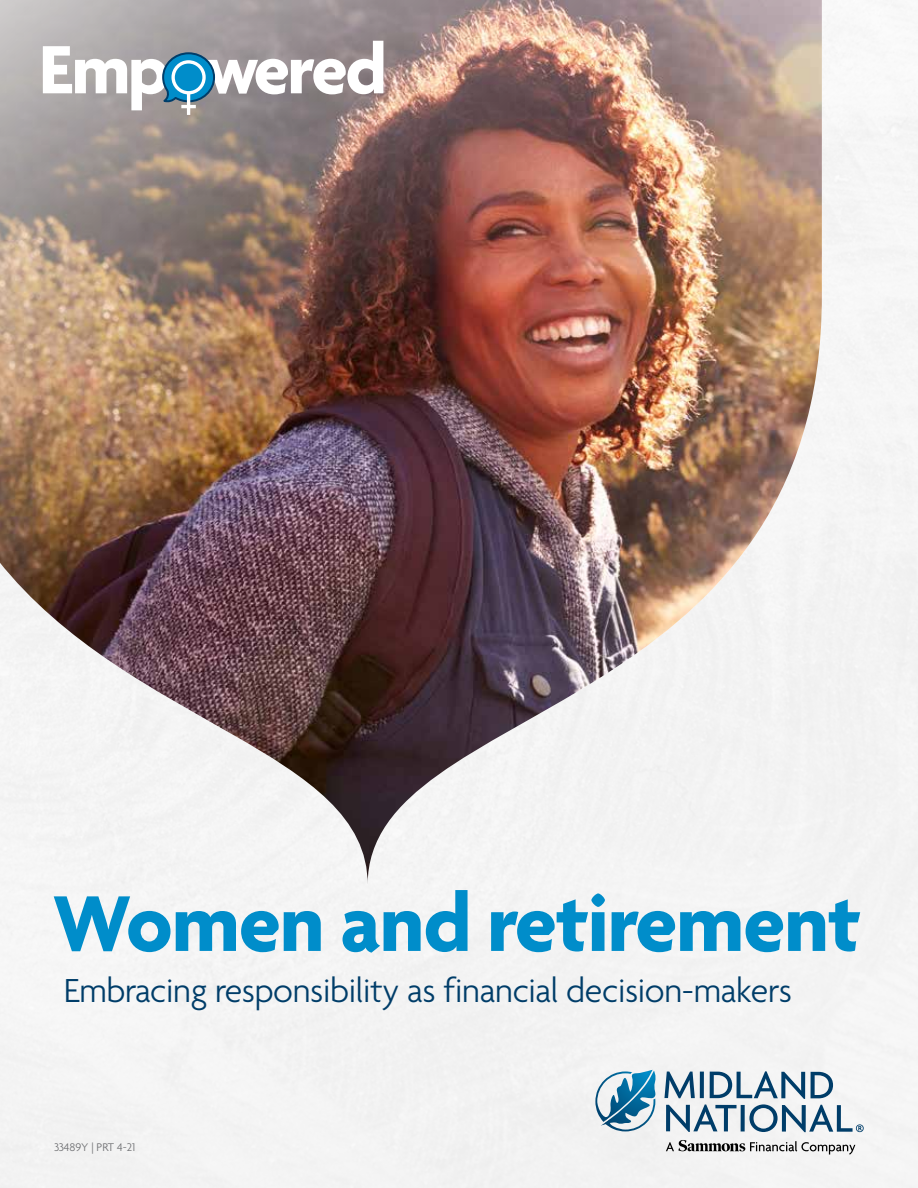
<style>
.page{position:relative;width:918px;height:1188px;background:#f4f4f4}
.page>*{position:absolute;margin:0;border:0;box-sizing:border-box;transform-origin:0 0}
.t1{font:700 85.5px "Agenda";letter-spacing:-.01em;color:#008dca}
.t2{font:700 73.8px "Agenda";letter-spacing:-.03em;color:#fff}
.t3{font:300 36px "Agenda";letter-spacing:-.01em;color:#003d69}
.t4{font:300 12px "Agenda";color:#6d6e71}
</style>
<div class="page">
<svg style="left:664px;top:1071px;width:200px;height:61px"></svg>
<svg style="left:595px;top:1070px;width:61px;height:61px"></svg>
<svg style="left:666px;top:1140px;width:189px;height:15px"></svg>
<img style="left:0;top:0;width:822px;height:883px">
<svg style="left:160px;top:51px;width:56px;height:52px;background:#398bb1"></svg>
<hr style="left:187px;top:93px;width:3px;height:22px;background:#fff">
<hr style="left:181px;top:105px;width:15px;height:3px;background:#fff">
<div style="left:171px;top:60px;width:35px;height:34px;border:3px solid #fff;border-radius:50%"></div>
<h2 class="t2" style="left:39px;top:30px;width:349px">Emp wered</h2>
<h1 class="t1" style="left:53px;top:878px;width:809px">Women and retirement</h1>
<p class="t3" style="left:64px;top:971px;width:730px">Embracing responsibility as financial decision-makers</p>
<p class="t4" style="left:54px;top:1140px;width:83px">33489Y | PRT 4-21</p>
</div>
